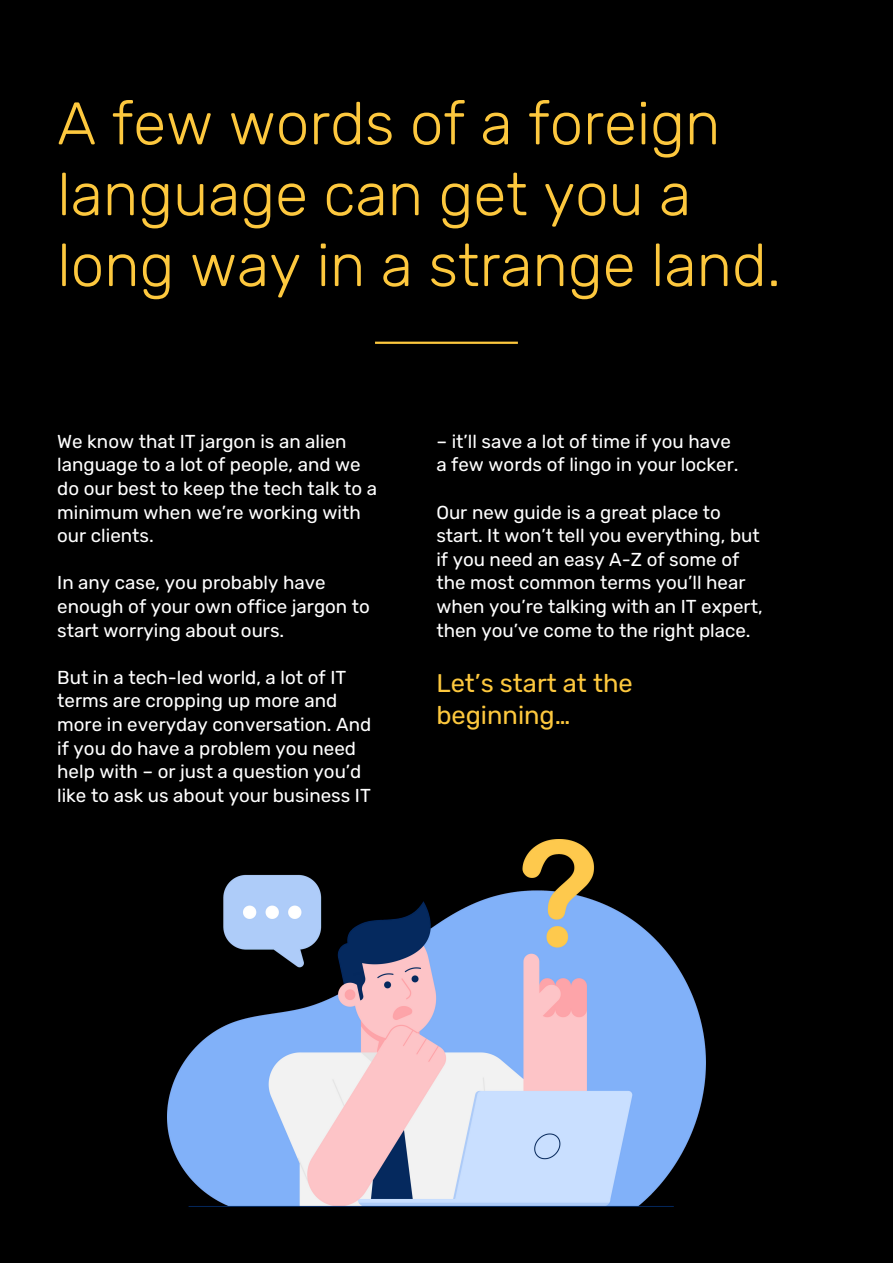
<style>
.page{position:relative;width:893px;height:1264px;background:#fff}
.page>*{position:absolute;margin:0;border:0;box-sizing:border-box;transform-origin:0 0}
.t1{font:300 60px/70.8px "Rubik";color:#fdc83e}
.t2{font:25.5px/32.5px "Rubik";color:#fdc83e}
.t3{font:18.75px/23.5px "Rubik";color:#fff}
</style>
<div class="page">
<div style="left:0;top:0;width:892px;height:1262px;background:#000"></div>
<hr style="left:375px;top:341px;width:143px;height:3px;background:#fdc83e">
<img style="left:167px;top:839px;width:538px;height:366px">
<h1 class="t1" style="left:57px;top:88px;width:725px">A few words of a foreign language can get you a long way in a strange land.</h1>
<p class="t3" style="left:57px;top:429px;width:321px">We know that IT jargon is an alien language to a lot of people, and we do our best to keep the tech talk to a minimum when we’re working with our clients.</p>
<p class="t3" style="left:57px;top:571px;width:314px">In any case, you probably have enough of your own office jargon to start worrying about ours.</p>
<p class="t3" style="left:57px;top:665px;width:315px">But in a tech-led world, a lot of IT terms are cropping up more and more in everyday conversation. And if you do have a problem you need help with – or just a question you’d like to ask us about your business IT</p>
<p class="t3" style="left:436px;top:429px;width:303px">– it’ll save a lot of time if you have a few words of lingo in your locker.</p>
<p class="t3" style="left:436px;top:500px;width:328px">Our new guide is a great place to start. It won’t tell you everything, but if you need an easy A-Z of some of the most common terms you’ll hear when you’re talking with an IT expert, then you’ve come to the right place.</p>
<h2 class="t2" style="left:436px;top:666px;width:198px">Let’s start at the beginning…</h2>
</div>
